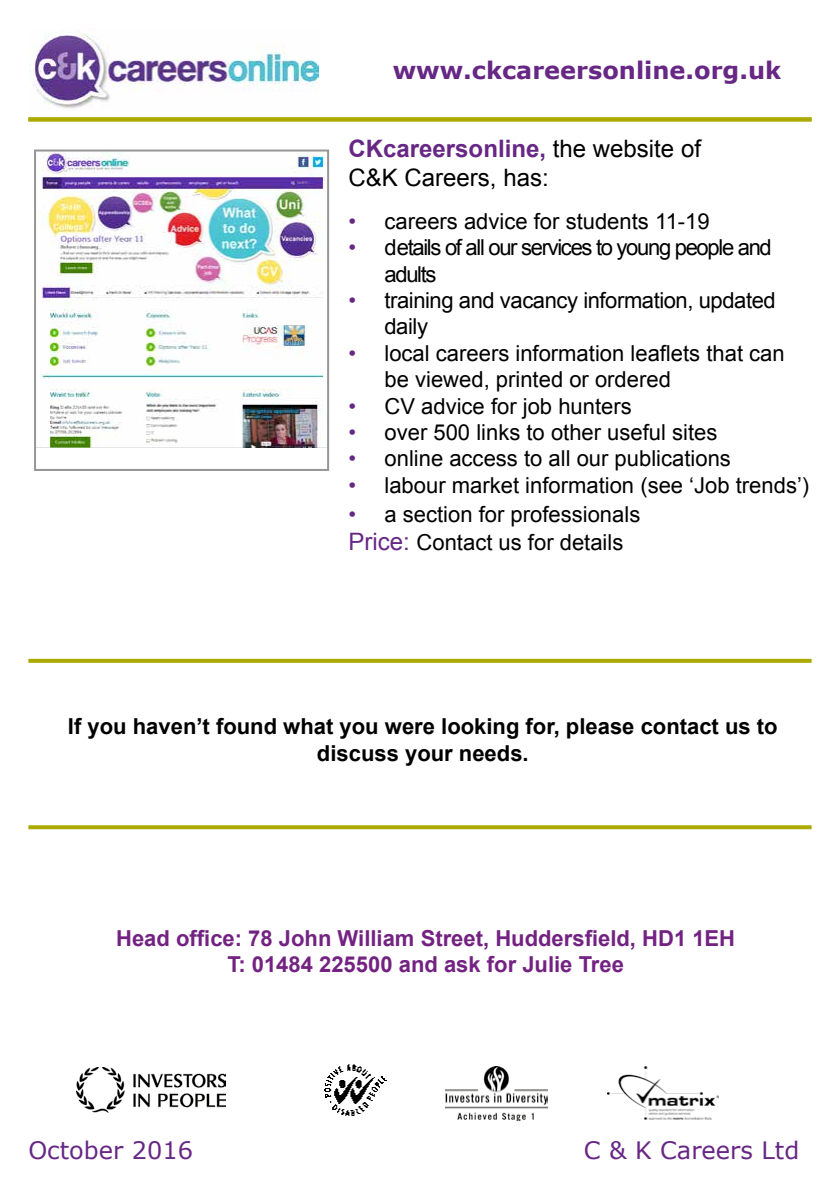
<style>
.page{position:relative;width:840px;height:1191px;background:#fff}
.page>*{position:absolute;margin:0;border:0;box-sizing:border-box;transform-origin:0 0}
.t1{font:24px/28.8px "Arial";color:#000}
.t2{font:700 24px "Verdana";color:#672784}
.t3{font:24px "Verdana";color:#672784}
.t4{font:22px/26.4px "Arial";color:#000}
.t5{font:700 22px/26.4px "Arial";color:#732282;text-align:center}
.t6{font:700 22px/26.4px "Arial";color:#000;text-align:center}
.t7{font:22px/26.4px "Arial";letter-spacing:-.06em;color:#000}
.t8{font:22px/26.4px "Arial";letter-spacing:-.02em;color:#000}
.s1{font-weight:700;color:#672784}
.s2{color:#672784}
.s3{font-size:24px;color:#672784}
</style>
<div class="page">
<img style="left:76px;top:1067px;width:149px;height:45px">
<img style="left:325px;top:1064px;width:61px;height:51px">
<img style="left:607px;top:1066px;width:110px;height:53px">
<img style="left:445px;top:1066px;width:102px;height:54px">
<img style="left:30px;top:30px;width:288px;height:78px">
<img style="left:37px;top:152px;width:287px;height:295px">
<div style="left:34px;top:149px;width:295px;height:322px;border:2px solid #979696"></div>
<svg style="left:28px;top:117px;width:783px;height:4px;background:#afad0b"></svg>
<svg style="left:28px;top:659px;width:783px;height:4px;background:#afad0a"></svg>
<svg style="left:28px;top:825px;width:783px;height:4px;background:#b1af10"></svg>
<p class="t2" style="left:392px;top:53px;width:390px">www.ckcareersonline.org.uk</p>
<p class="t1" style="left:348px;top:134px;width:354px"><span class="s1">CKcareersonline,</span> the website of<br>C&amp;K Careers, has:</p>
<p class="t4" style="left:348px;top:208px;width:362px"><span class="s2">•</span> careers advice for students 11-19</p>
<p class="t7" style="left:384px;top:234px;width:388px;text-indent:-36px"><span class="s2">•</span> details of all our services to young people and adults</p>
<p class="t8" style="left:384px;top:287px;width:392px;text-indent:-36px"><span class="s2">•</span> training and vacancy information, updated daily</p>
<p class="t4" style="left:384px;top:340px;width:401px;text-indent:-36px"><span class="s2">•</span> local careers information leaflets that can be viewed, printed or ordered</p>
<p class="t4" style="left:348px;top:393px;width:284px"><span class="s2">•</span> CV advice for job hunters</p>
<p class="t4" style="left:348px;top:419px;width:370px"><span class="s2">•</span> over 500 links to other useful sites</p>
<p class="t4" style="left:348px;top:446px;width:384px"><span class="s2">•</span> online access to all our publications</p>
<p class="t4" style="left:348px;top:472px;width:462px"><span class="s2">•</span> labour market information (see ‘Job trends’)</p>
<p class="t4" style="left:348px;top:500px;width:293px;line-height:28.8px"><span class="s2">•</span> a section for professionals<br><span class="s3">Price:</span> Contact us for details</p>
<p class="t6" style="left:68px;top:714px;width:710px">If you haven’t found what you were looking for, please contact us to discuss your needs.</p>
<p class="t5" style="left:116px;top:925px;width:620px">Head office: 78 John William Street, Huddersfield, HD1 1EH<br>T: 01484 225500 and ask for Julie Tree</p>
<p class="t3" style="left:28px;top:1134px;width:166px">October 2016</p>
<p class="t3" style="left:583px;top:1134px;width:217px">C &amp; K Careers Ltd</p>
</div>
